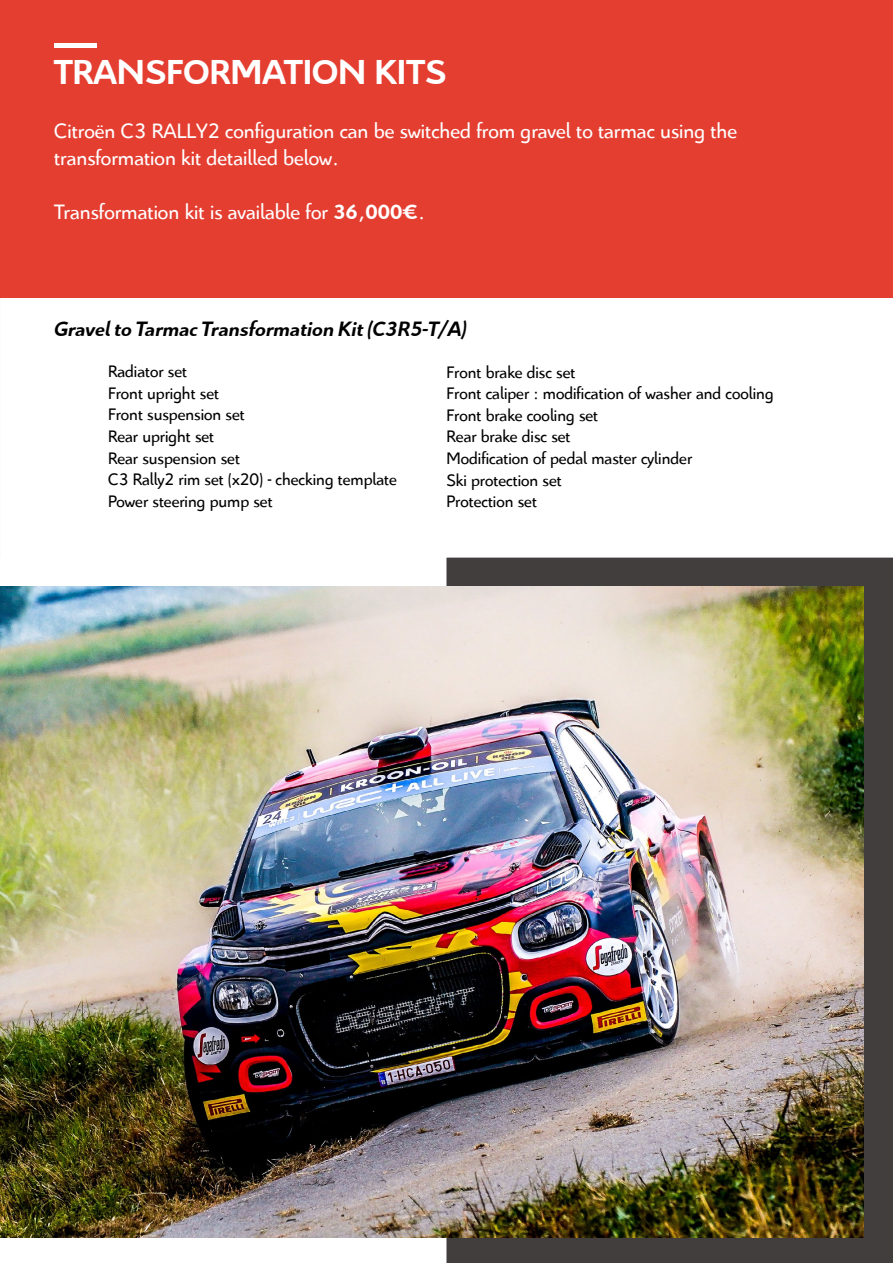
<style>
.page{position:relative;width:893px;height:1263px;background:#fff}
.page>*{position:absolute;margin:0;border:0;box-sizing:border-box;transform-origin:0 0}
.t1{font:700 37.5px "Citroen";color:#fff}
.t2{font:22.5px/27px "Citroen";color:#fff}
.t3{font:italic 700 22.5px "Citroen";color:#000}
.t4{font:18px/21.6px "Citroen";color:#000}
.s1{font-weight:700}
</style>
<div class="page">
<div style="left:446px;top:558px;width:447px;height:705px;border:30px solid #423e3e"></div>
<div style="left:0;top:0;width:893px;height:298px;background:#e43e31"></div>
<div style="left:54px;top:43px;width:43px;height:5px;background:#fff"></div>
<img style="left:0;top:587px;width:863px;height:650px">
<h1 class="t1" style="left:54px;top:46px;width:394px">TRANSFORMATION KITS</h1>
<p class="t2" style="left:54px;top:116px;width:685px">Citroën C3 RALLY2 configuration can be switched from gravel to tarmac using the transformation kit detailled below.</p>
<p class="t2" style="left:54px;top:197px;width:372px">Transformation kit is available for <span class="s1">36,000€</span>.</p>
<p class="t3" style="left:54px;top:313px;width:414px">Gravel to Tarmac Transformation Kit (C3R5-T/A)</p>
<p class="t4" style="left:108px;top:360px;width:290px">Radiator set<br>Front upright set<br>Front suspension set<br>Rear upright set<br>Rear suspension set<br>C3 Rally2 rim set (x20) - checking template<br>Power steering pump set</p>
<p class="t4" style="left:446px;top:360px;width:329px">Front brake disc set<br>Front caliper : modification of washer and cooling<br>Front brake cooling set<br>Rear brake disc set<br>Modification of pedal master cylinder<br>Ski protection set<br>Protection set</p>
</div>
